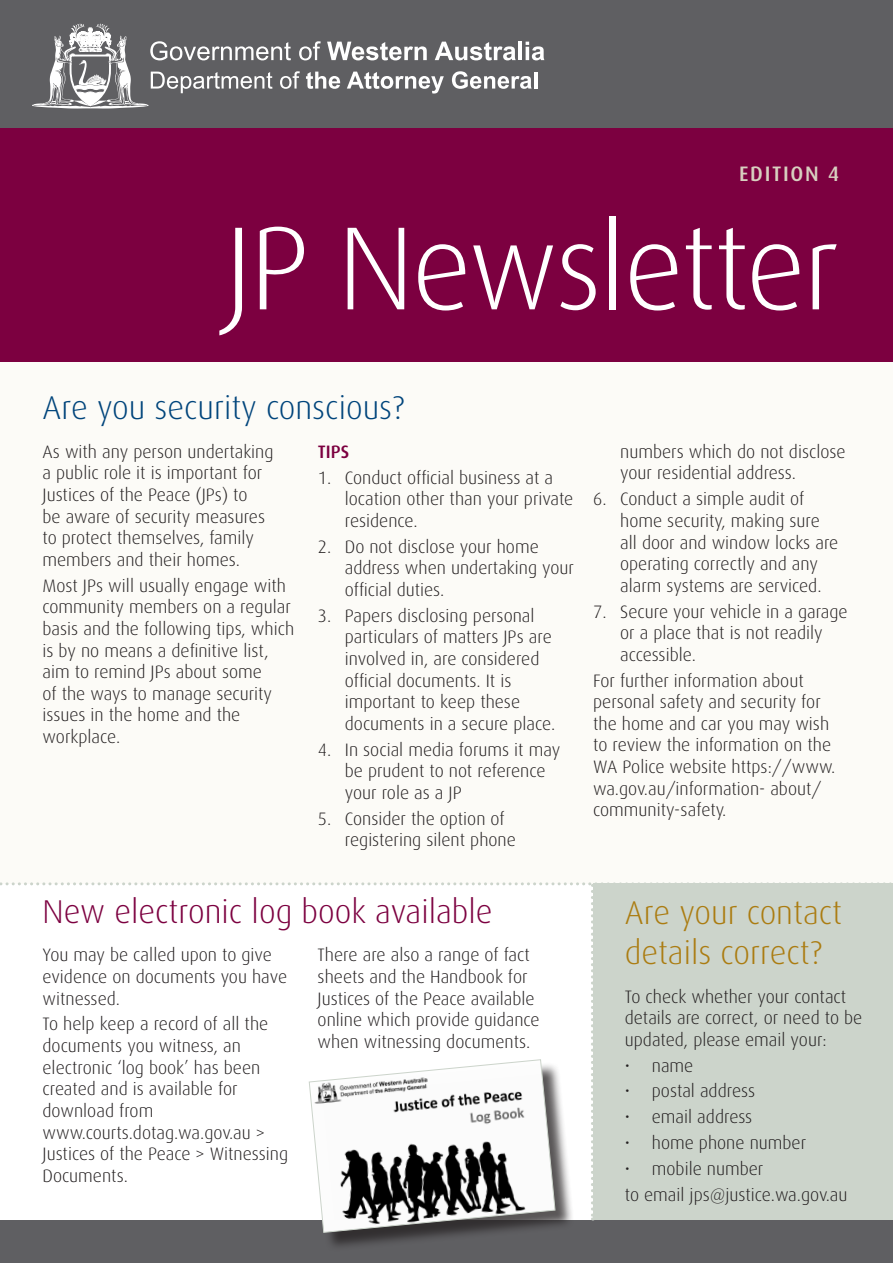
<style>
.page{position:relative;width:893px;height:1263px;background:#fff}
.page>*{position:absolute;margin:0;border:0;box-sizing:border-box;transform-origin:0 0}
.t1{font:300 118.5px "Dax";letter-spacing:-.02em;color:#fff}
.STORY_HEADLINE{font:300 33px/39.6px "Dax";color:#ab7c11}
.STORY_HEADLINE-2{font:300 33px "Dax";color:#7c0040}
.STORY_HEADLINE-3{font:300 33px "Dax";color:#00447b}
.t2{font:500 21px "Dax";letter-spacing:.08em;color:#d8d0c0}
.DECEMBER_BODY_COPY{font:300 18px/21.6px "Dax";color:#231f20}
.DECEMBER_BODY_COPY-2{font:500 18px "Dax";color:#7c0040}
</style>
<div class="page">
<div style="left:0;top:361px;width:893px;height:523px;background:#fcfbf7"></div>
<div style="left:0;top:0;width:893px;height:128px;background:#5f5f62"></div>
<div style="left:0;top:128px;width:893px;height:233px;background:#7c0040"></div>
<svg style="left:32px;top:23px;width:512px;height:86px"></svg>
<hr style="left:534px;top:72px;width:3px;height:17px;background:#fff">
<div style="left:0;top:1220px;width:893px;height:43px;background:#5f5f62"></div>
<div style="left:312px;top:1062px;width:262px;height:190px;background:#231f20;opacity:.75"></div>
<svg style="left:0;top:882px;width:893px;height:351px"></svg>
<p class="t2" style="left:739px;top:162px;width:102px">EDITION 4</p>
<p class="t1" style="left:225px;top:203px;width:616px">JP Newsletter</p>
<p class="STORY_HEADLINE-3" style="left:43px;top:390px;width:363px">Are you security conscious?</p>
<p class="DECEMBER_BODY_COPY" style="left:43px;top:441px;width:233px">As with any person undertaking a public role it is important for<br>Justices of the Peace (JPs) to<br>be aware of security measures to protect themselves, family members and their homes.</p>
<p class="DECEMBER_BODY_COPY" style="left:43px;top:575px;width:253px">Most JPs will usually engage with community members on a regular basis and the following tips, which is by no means a definitive list, aim to remind JPs about some<br>of the ways to manage security issues in the home and the workplace.</p>
<p class="DECEMBER_BODY_COPY-2" style="left:318px;top:442px;width:33px">TIPS</p>
<p class="DECEMBER_BODY_COPY" style="left:345px;top:467px;width:230px;text-indent:-27px">1. Conduct official business at a location other than your private residence.</p>
<p class="DECEMBER_BODY_COPY" style="left:345px;top:536px;width:231px;text-indent:-27px">2. Do not disclose your home address when undertaking your official duties.</p>
<p class="DECEMBER_BODY_COPY" style="left:345px;top:605px;width:212px;text-indent:-27px">3. Papers disclosing personal particulars of matters JPs are involved in, are considered official documents. It is important to keep these documents in a secure place.</p>
<p class="DECEMBER_BODY_COPY" style="left:345px;top:739px;width:217px;text-indent:-27px">4. In social media forums it may be prudent to not reference your role as a JP</p>
<p class="DECEMBER_BODY_COPY" style="left:345px;top:808px;width:173px;text-indent:-27px">5. Consider the option of registering silent phone</p>
<p class="STORY_HEADLINE-2" style="left:43px;top:893px;width:452px">New electronic log book available</p>
<p class="DECEMBER_BODY_COPY" style="left:43px;top:945px;width:246px">You may be called upon to give evidence on documents you have witnessed.</p>
<p class="DECEMBER_BODY_COPY" style="left:43px;top:1014px;width:247px">To help keep a record of all the documents you witness, an electronic ‘log book’ has been created and is available for download from www.courts.dotag.wa.gov.au &gt;<br>Justices of the Peace &gt; Witnessing<br>Documents.</p>
<p class="DECEMBER_BODY_COPY" style="left:318px;top:945px;width:224px">There are also a range of fact sheets and the Handbook for<br>Justices of the Peace available online which provide guidance when witnessing documents.</p>
<p class="DECEMBER_BODY_COPY" style="left:620px;top:441px;width:227px">numbers which do not disclose your residential address.</p>
<p class="DECEMBER_BODY_COPY" style="left:620px;top:488px;width:220px;text-indent:-27px">6. Conduct a simple audit of home security, making sure all door and window locks are operating correctly and any alarm systems are serviced.</p>
<p class="DECEMBER_BODY_COPY" style="left:620px;top:601px;width:229px;text-indent:-27px">7. Secure your vehicle in a garage or a place that is not readily accessible.</p>
<p class="DECEMBER_BODY_COPY" style="left:593px;top:670px;width:244px">For further information about personal safety and security for the home and car you may wish to review the information on the<br>WA Police website https://www. wa.gov.au/information- about/ community-safety.</p>
<p class="STORY_HEADLINE" style="left:625px;top:893px;width:219px">Are your contact details correct?</p>
<p class="DECEMBER_BODY_COPY" style="left:625px;top:986px;width:239px">To check whether your contact details are correct, or need to be updated, please email your:</p>
<p class="DECEMBER_BODY_COPY" style="left:625px;top:1055px;width:70px">• name</p>
<p class="DECEMBER_BODY_COPY" style="left:625px;top:1081px;width:132px">• postal address</p>
<p class="DECEMBER_BODY_COPY" style="left:625px;top:1106px;width:129px">• email address</p>
<p class="DECEMBER_BODY_COPY" style="left:625px;top:1132px;width:183px">• home phone number</p>
<p class="DECEMBER_BODY_COPY" style="left:625px;top:1158px;width:140px">• mobile number</p>
<p class="DECEMBER_BODY_COPY" style="left:625px;top:1184px;width:224px">to email jps@justice.wa.gov.au</p>
</div>
